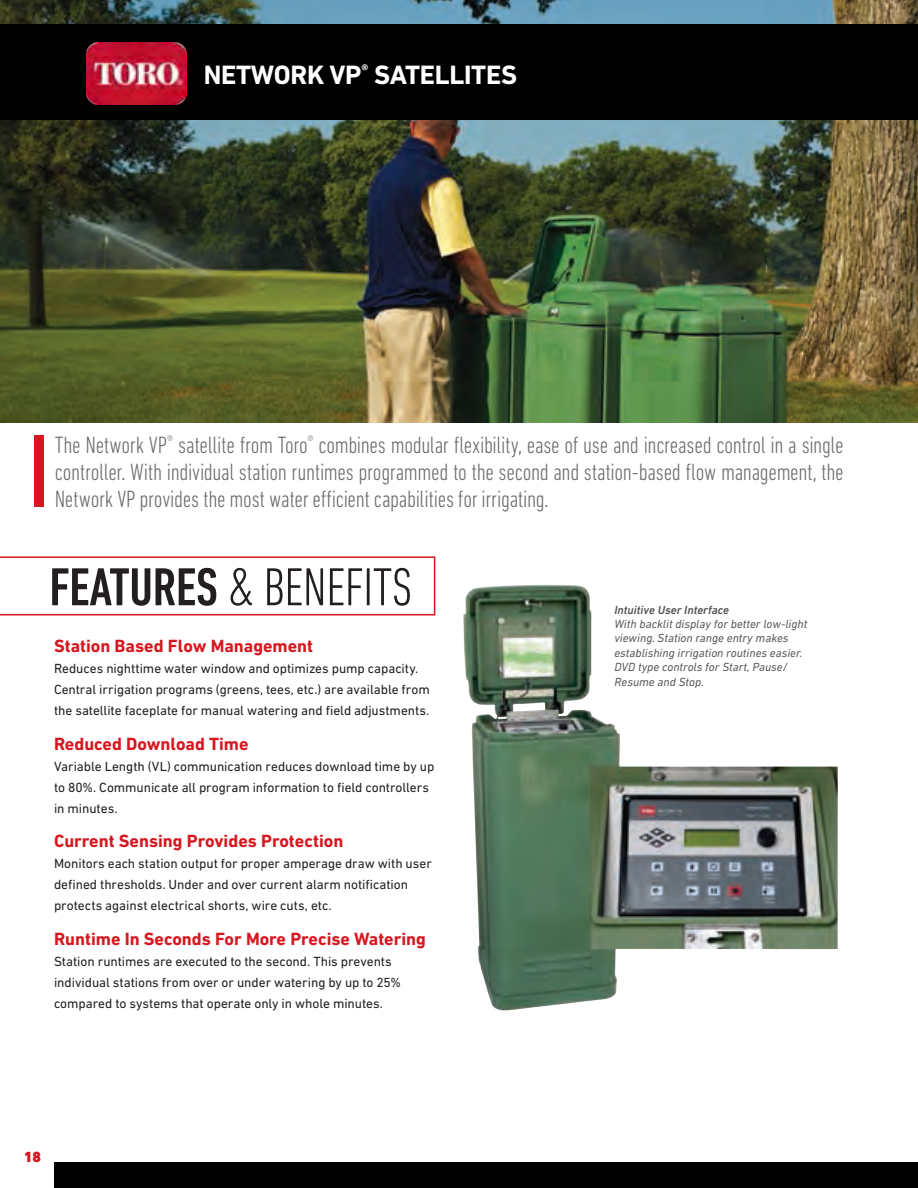
<style>
.page{position:relative;width:918px;height:1188px;background:#fff}
.page>*{position:absolute;margin:0;border:0;box-sizing:border-box;transform-origin:0 0}
.t1{font:300 condensed 54.3px "DIN Next LT Pro";letter-spacing:-.01em;color:#231f20}
.t2{font:700 27px "DIN Next LT Pro";letter-spacing:-.01em;color:#fff}
.t3{font:300 condensed 24px/27px "DIN Next LT Pro";letter-spacing:-.015em;color:#6c6d70;text-align:justify}
.t4{font:700 18px "DIN Next LT Pro";color:#d7171f}
.t5{font:900 15px "DIN Next LT Pro";color:#d7171f}
.t6{font:13.5px/21px "DIN Next LT Pro";letter-spacing:-.005em;color:#231f20}
.t7{font:italic 12px/14.4px "DIN Next LT Pro";color:#57585a}
.t8{font:italic 500 12px "DIN Next LT Pro";color:#4b4c4d}
.s1{font-weight:500}
</style>
<div class="page">
<img style="left:0;top:0;width:918px;height:423px">
<div style="left:55px;top:1162px;width:863px;height:26px;background:#010000"></div>
<div style="left:0;top:25px;width:918px;height:95px;background:#010000"></div>
<img style="left:86px;top:43px;width:100px;height:62px">
<div style="left:34px;top:435px;width:10px;height:72px;background:#d7171f"></div>
<svg style="left:0;top:556px;width:435px;height:60px"></svg>
<img style="left:433px;top:568px;width:405px;height:443px">
<p class="t2" style="left:204px;top:59px;width:315px">NETWORK VP<sup>®</sup> SATELLITES</p>
<p class="t3" style="left:55px;top:431px;width:791px">The Network VP<sup>®</sup> satellite from Toro<sup>®</sup> combines modular flexibility, ease of use and increased control in a single controller. With individual station runtimes programmed to the second and station-based flow management, the Network VP provides the most water efficient capabilities for irrigating.</p>
<p class="t1" style="left:49px;top:556px;width:364px"><span class="s1">FEATURES</span> &amp; BENEFITS</p>
<p class="t4" style="left:54px;top:636px;width:261px">Station Based Flow Management</p>
<p class="t6" style="left:54px;top:658px;width:377px">Reduces nighttime water window and optimizes pump capacity.<br>Central irrigation programs (greens, tees, etc.) are available from the satellite faceplate for manual watering and field adjustments.</p>
<p class="t4" style="left:54px;top:733px;width:196px">Reduced Download Time</p>
<p class="t6" style="left:54px;top:756px;width:382px">Variable Length (VL) communication reduces download time by up to 80%. Communicate all program information to field controllers in minutes.</p>
<p class="t4" style="left:54px;top:831px;width:291px">Current Sensing Provides Protection</p>
<p class="t6" style="left:54px;top:853px;width:379px">Monitors each station output for proper amperage draw with user defined thresholds. Under and over current alarm notification protects against electrical shorts, wire cuts, etc.</p>
<p class="t4" style="left:54px;top:928px;width:374px">Runtime In Seconds For More Precise Watering</p>
<p class="t6" style="left:54px;top:951px;width:349px">Station runtimes are executed to the second. This prevents individual stations from over or under watering by up to 25% compared to systems that operate only in whole minutes.</p>
<p class="t8" style="left:614px;top:603px;width:116px">Intuitive User Interface</p>
<p class="t7" style="left:614px;top:617px;width:194px">With backlit display for better low-light viewing. Station range entry makes establishing irrigation routines easier.<br>DVD type controls for Start, Pause/ Resume and Stop.</p>
<p class="t5" style="left:24px;top:1148px;width:19px">18</p>
</div>
